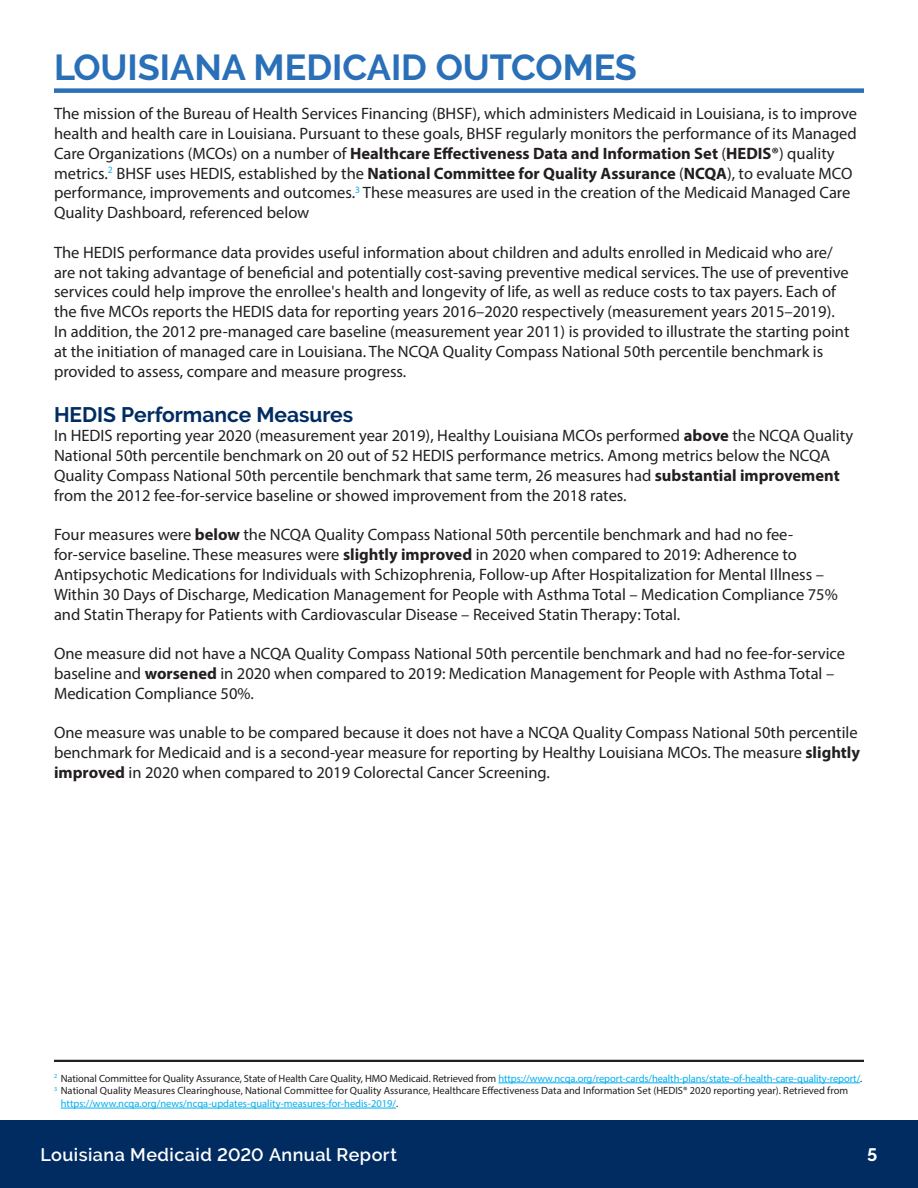
<style>
.page{position:relative;width:918px;height:1188px;background:#fff}
.page>*{position:absolute;margin:0;border:0;box-sizing:border-box;transform-origin:0 0}
.t1{font:700 36px "Raleway";color:#2a70b8}
.t2{font:700 21px "Raleway";color:#002c62}
.t3{font:600 18px "Raleway";letter-spacing:.025em;color:#fff}
.t4{font:700 18px "Raleway";color:#fff}
.t5{font:16.5px/19.8px "Myriad Pro";color:#231f20}
.t6{font:10.5px/12.6px "Myriad Pro";color:#231f20}
.s1{font-weight:700}
.s2{color:#00aeef}
</style>
<div class="page">
<div style="left:0;top:1120px;width:918px;height:68px;background:#002c62"></div>
<hr style="left:498px;top:1083px;width:362px;height:1px;background:#00aeef">
<hr style="left:61px;top:1108px;width:335px;height:1px;background:#00aeef">
<hr style="left:54px;top:1060px;width:810px;height:2px;background:#231f20">
<div style="left:54px;top:88px;width:810px;height:5px;background:#2a70b8"></div>
<p class="t1" style="left:54px;top:46px;width:585px">LOUISIANA MEDICAID OUTCOMES</p>
<p class="t5" style="left:54px;top:103px;width:805px">The mission of the Bureau of Health Services Financing (BHSF), which administers Medicaid in Louisiana, is to improve health and health care in Louisiana. Pursuant to these goals, BHSF regularly monitors the performance of its Managed Care Organizations (MCOs) on a number of <span class="s1">Healthcare Effectiveness Data and Information Set</span> (<span class="s1">HEDIS®</span>) quality metrics.<sup>2</sup> BHSF uses HEDIS, established by the <span class="s1">National Committee for Quality Assurance</span> (<span class="s1">NCQA</span>), to evaluate MCO performance, improvements and outcomes.<sup>3</sup> These measures are used in the creation of the Medicaid Managed Care Quality Dashboard, referenced below</p>
<p class="t5" style="left:54px;top:242px;width:797px">The HEDIS performance data provides useful information about children and adults enrolled in Medicaid who are/ are not taking advantage of beneficial and potentially cost-saving preventive medical services. The use of preventive services could help improve the enrollee's health and longevity of life, as well as reduce costs to tax payers. Each of the five MCOs reports the HEDIS data for reporting years 2016–2020 respectively (measurement years 2015–2019).<br>In addition, the 2012 pre-managed care baseline (measurement year 2011) is provided to illustrate the starting point at the initiation of managed care in Louisiana. The NCQA Quality Compass National 50th percentile benchmark is provided to assess, compare and measure progress.</p>
<p class="t2" style="left:54px;top:402px;width:301px">HEDIS Performance Measures</p>
<p class="t5" style="left:54px;top:426px;width:801px">In HEDIS reporting year 2020 (measurement year 2019), Healthy Louisiana MCOs performed <span class="s1">above</span> the NCQA Quality National 50th percentile benchmark on 20 out of 52 HEDIS performance metrics. Among metrics below the NCQA Quality Compass National 50th percentile benchmark that same term, 26 measures had <span class="s1">substantial improvement </span>from the 2012 fee-for-service baseline or showed improvement from the 2018 rates.</p>
<p class="t5" style="left:54px;top:525px;width:785px">Four measures were <span class="s1">below</span> the NCQA Quality Compass National 50th percentile benchmark and had no fee&shy;for-service baseline. These measures were <span class="s1">slightly improved</span> in 2020 when compared to 2019: Adherence to Antipsychotic Medications for Individuals with Schizophrenia, Follow-up After Hospitalization for Mental Illness – Within 30 Days of Discharge, Medication Management for People with Asthma Total – Medication Compliance 75% and Statin Therapy for Patients with Cardiovascular Disease – Received Statin Therapy: Total.</p>
<p class="t5" style="left:54px;top:643px;width:793px">One measure did not have a NCQA Quality Compass National 50th percentile benchmark and had no fee-for-service baseline and <span class="s1">worsened</span> in 2020 when compared to 2019: Medication Management for People with Asthma Total –<br>Medication Compliance 50%.</p>
<p class="t5" style="left:54px;top:723px;width:808px">One measure was unable to be compared because it does not have a NCQA Quality Compass National 50th percentile benchmark for Medicaid and is a second-year measure for reporting by Healthy Louisiana MCOs. The measure <span class="s1">slightly improved</span> in 2020 when compared to 2019 Colorectal Cancer Screening.</p>
<p class="t6" style="left:54px;top:1072px;width:810px"><sup>2</sup> National Committee for Quality Assurance, State of Health Care Quality, HMO Medicaid. Retrieved from <span class="s2">https://www.ncqa.org/report-cards/health-plans/state-of-health-care-quality-report/</span>.</p>
<p class="t6" style="left:61px;top:1084px;width:789px;text-indent:-7px"><sup>3</sup> National Quality Measures Clearinghouse, National Committee for Quality Assurance, Healthcare Effectiveness Data and Information Set (HEDIS® 2020 reporting year). Retrieved from <span class="s2">https://www.ncqa.org/news/ncqa-updates-quality-measures-for-hedis-2019/</span>.</p>
<p class="t3" style="left:40px;top:1145px;width:358px">Louisiana Medicaid 2020 Annual Report</p>
<p class="t4" style="left:867px;top:1145px;width:12px">5</p>
</div>
